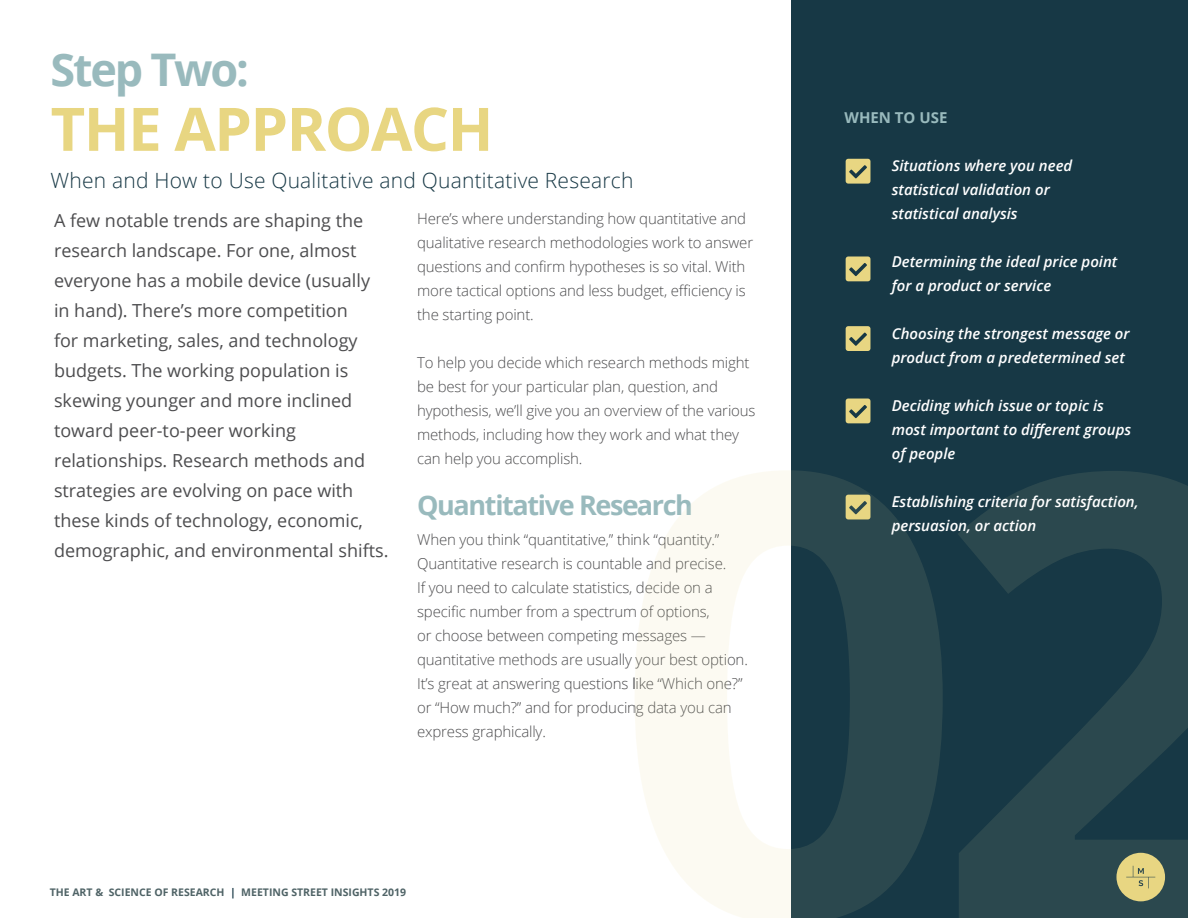
<style>
.page{position:relative;width:1188px;height:918px;background:#fff}
.page>*{position:absolute;margin:0;border:0;box-sizing:border-box;transform-origin:0 0}
.t1{font:700 60px "Open Sans";letter-spacing:-.025em;color:#e8d682}
.t2{font:700 45px "Open Sans";letter-spacing:-.05em;color:#99babd}
.t3{font:700 27px "Open Sans";letter-spacing:-.05em;color:#99babd}
.t4{font:300 21px "Open Sans";letter-spacing:.01em;color:#173845}
.t5{font:18px/30px "Open Sans";color:#4d4d4f}
.t6{font:300 15px/24px "Open Sans";letter-spacing:-.01em;color:#4d4d4f}
.t7{font:italic 600 15px/24px "Open Sans";color:#fff}
.t8{font:700 15px "Open Sans";color:#99babd}
.t9{font:700 10.5px "Open Sans";color:#4f6366}
.s1{color:#173845}
</style>
<div class="page">
<div style="left:792px;top:0;width:396px;height:918px;background:#173845"></div>
<svg style="left:1116px;top:853px;width:49px;height:48px"></svg>
<svg style="left:846px;top:159px;width:24px;height:25px"></svg>
<svg style="left:846px;top:256px;width:24px;height:25px"></svg>
<svg style="left:846px;top:326px;width:24px;height:25px"></svg>
<svg style="left:846px;top:399px;width:24px;height:24px"></svg>
<svg style="left:846px;top:495px;width:24px;height:24px"></svg>
<h2 class="t2" style="left:51px;top:38px;width:200px">Step Two:</h2>
<h1 class="t1" style="left:51px;top:87px;width:444px">THE APPROACH</h1>
<h3 class="t4" style="left:51px;top:166px;width:584px">When and How to Use Qualitative and Quantitative Research</h3>
<p class="t5" style="left:54px;top:205px;width:336px">A few notable trends are shaping the research landscape. For one, almost everyone has a mobile device (usually in hand). There’s more competition<br>for marketing, sales, and technology budgets. The working population is skewing younger and more inclined toward peer-to-peer working relationships. Research methods and strategies are evolving on pace with these kinds of technology, economic, demographic, and environmental shifts.</p>
<p class="t6" style="left:417px;top:206px;width:338px">Here’s where understanding how quantitative and qualitative research methodologies work to answer questions and confirm hypotheses is so vital. With more tactical options and less budget, efficiency is the starting point.</p>
<p class="t6" style="left:417px;top:350px;width:340px">To help you decide which research methods might be best for your particular plan, question, and hypothesis, we’ll give you an overview of the various methods, including how they work and what they can help you accomplish.</p>
<h3 class="t3" style="left:417px;top:486px;width:277px">Quantitative Research</h3>
<p class="t6" style="left:417px;top:527px;width:332px">When you think “quantitative,” think “quantity.” Quantitative research is countable and precise.<br>If you need to calculate statistics, decide on a specific number from a spectrum of options,<br>or choose between competing messages — quantitative methods are usually your best option.<br>It’s great at answering questions like “Which one?” or “How much?” and for producing data you can express graphically.</p>
<p class="t9" style="left:50px;top:885px;width:358px">THE ART &amp; SCIENCE OF RESEARCH <span class="s1">|</span> MEETING STREET INSIGHTS 2019</p>
<p class="t8" style="left:844px;top:107px;width:105px">WHEN TO USE</p>
<p class="t7" style="left:892px;top:153px;width:182px">Situations where you need statistical validation or statistical analysis</p>
<p class="t7" style="left:892px;top:249px;width:227px">Determining the ideal price point for a product or service</p>
<p class="t7" style="left:892px;top:321px;width:239px">Choosing the strongest message or product from a predetermined set</p>
<p class="t7" style="left:892px;top:393px;width:241px">Deciding which issue or topic is most important to different groups of people</p>
<p class="t7" style="left:892px;top:489px;width:248px">Establishing criteria for satisfaction, persuasion, or action</p>
</div>
